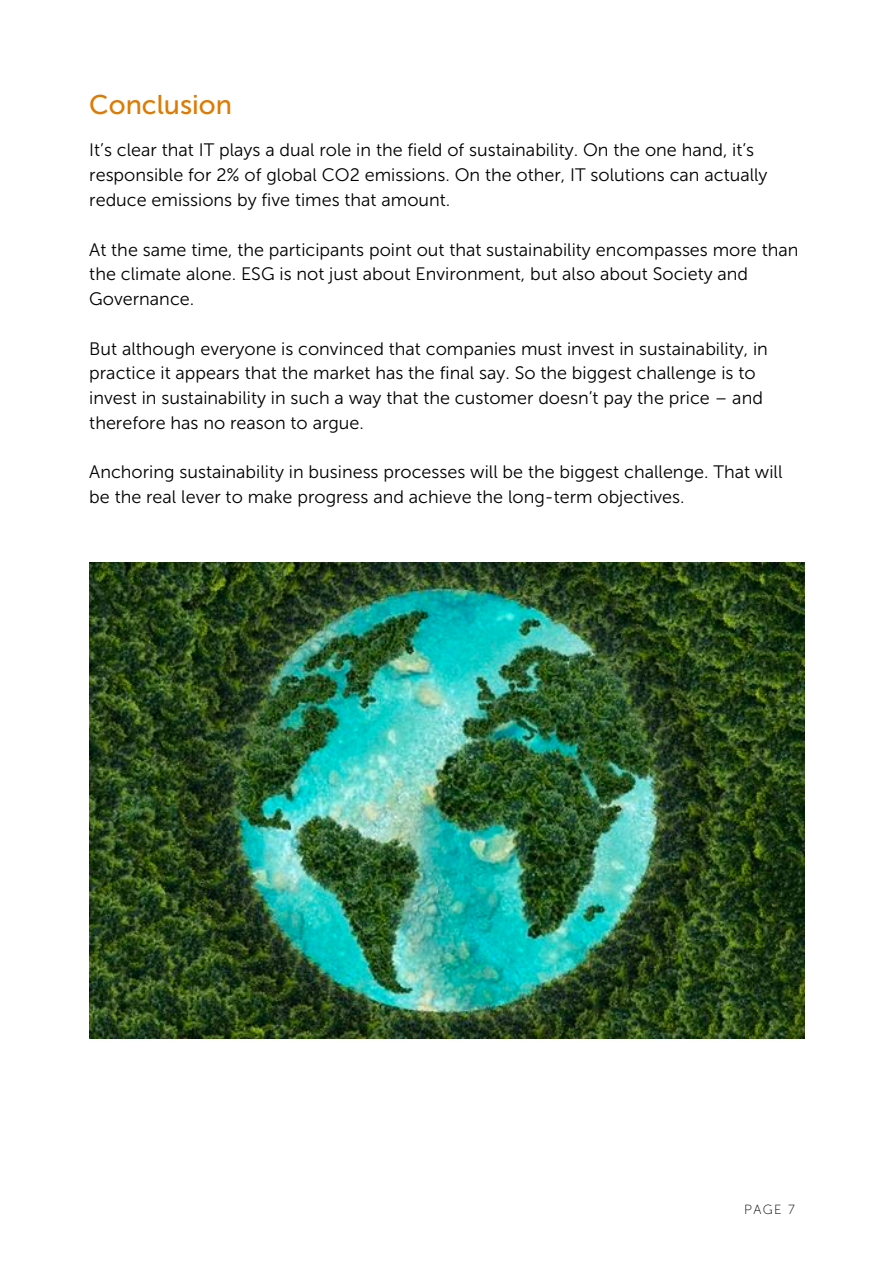
<style>
.page{position:relative;width:894px;height:1264px;background:#fff}
.page>*{position:absolute;margin:0;border:0;box-sizing:border-box;transform-origin:0 0}
.t1{font:27px "Museo Sans 500";color:#df7a00}
.t2{font:18px/24.8px "Museo Sans 300";color:#000}
.t3{font:13.2px "Museo Sans 100";color:#000}
</style>
<div class="page">
<img style="left:89px;top:562px;width:715px;height:476px">
<p class="t1" style="left:89px;top:88px;width:144px">Conclusion</p>
<h2 class="t2" style="left:89px;top:138px;width:679px">It’s clear that IT plays a dual role in the field of sustainability. On the one hand, it’s responsible for 2% of global CO2 emissions. On the other, IT solutions can actually reduce emissions by five times that amount.</h2>
<h2 class="t2" style="left:89px;top:237px;width:710px">At the same time, the participants point out that sustainability encompasses more than the climate alone. ESG is not just about Environment, but also about Society and<br>Governance.</h2>
<h2 class="t2" style="left:89px;top:336px;width:680px">But although everyone is convinced that companies must invest in sustainability, in practice it appears that the market has the final say. So the biggest challenge is to invest in sustainability in such a way that the customer doesn’t pay the price – and therefore has no reason to argue.</h2>
<h2 class="t2" style="left:89px;top:460px;width:694px">Anchoring sustainability in business processes will be the biggest challenge. That will be the real lever to make progress and achieve the long-term objectives.</h2>
<p class="t3" style="left:744px;top:1201px;width:52px">PAGE 7</p>
</div>
